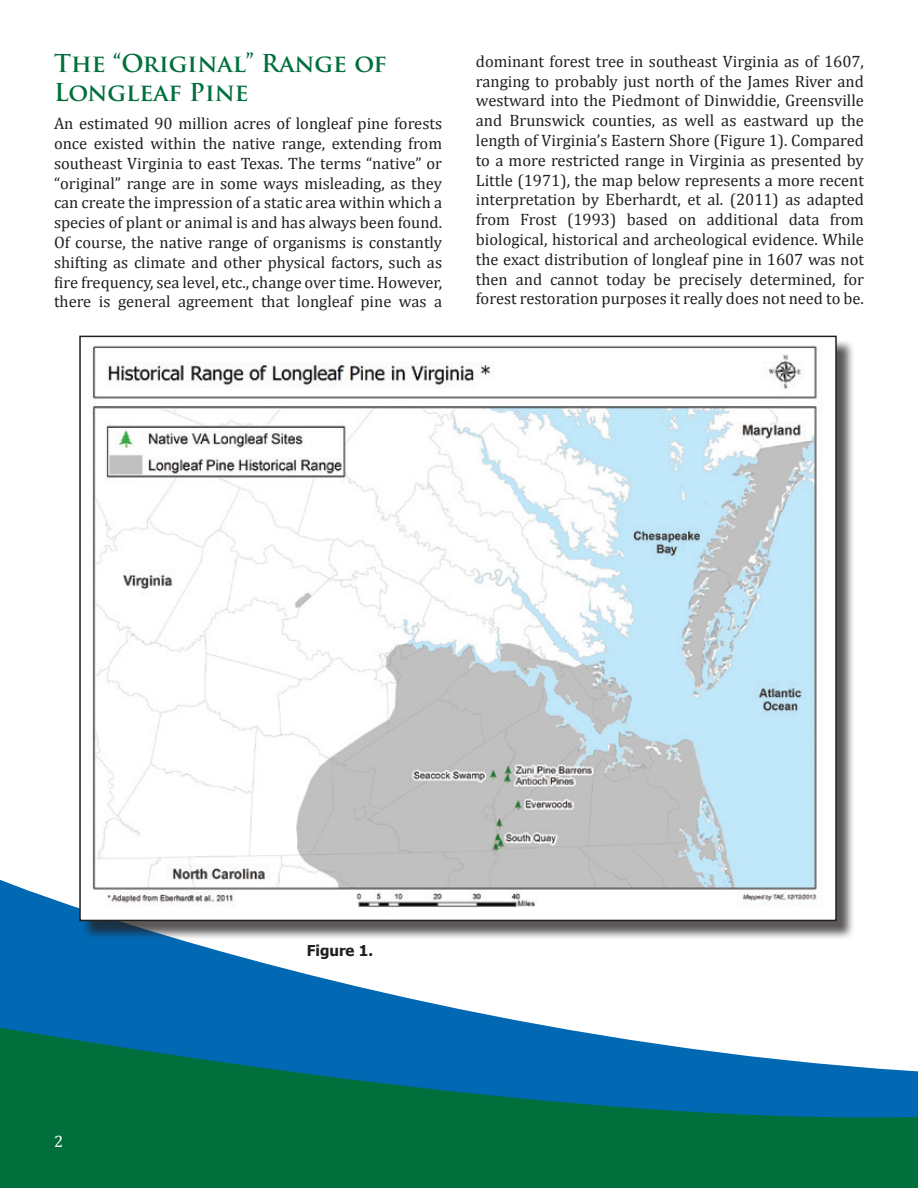
<style>
.page{position:relative;width:918px;height:1188px;background:#fff}
.page>*{position:absolute;margin:0;border:0;box-sizing:border-box;transform-origin:0 0}
.t1{font:700 24px/28.8px "Trajan Pro";color:#006f3c}
.t2{font:16.5px/19.8px "Cambria";color:#231f20;text-align:justify}
.t3{font:16.5px "Cambria";color:#fff}
.t4{font:700 15px "Tahoma";color:#231f20}
</style>
<div class="page">
<svg style="left:0;top:879px;width:364px;height:109px"></svg>
<svg style="left:0;top:988px;width:918px;height:200px;background:#258181"></svg>
<div style="left:82px;top:338px;width:773px;height:602px;background:#231f20;opacity:.75"></div>
<img style="left:82px;top:339px;width:752px;height:579px">
<h1 class="t1" style="left:54px;top:49px;width:335px">The “Original” Range of<br>Longleaf Pine</h1>
<p class="t2" style="left:54px;top:114px;width:390px">An estimated 90 million acres of longleaf pine forests once existed within the native range, extending from southeast Virginia to east Texas. The terms “native” or “original” range are in some ways misleading, as they can create the impression of a static area within which a species of plant or animal is and has always been found.<br>Of course, the native range of organisms is constantly shifting as climate and other physical factors, such as fire frequency, sea level, etc., change over time. However, there is general agreement that longleaf pine was a</p>
<p class="t2" style="left:476px;top:51px;width:390px">dominant forest tree in southeast Virginia as of 1607, ranging to probably just north of the James River and westward into the Piedmont of Dinwiddie, Greensville and Brunswick counties, as well as eastward up the length of Virginia’s Eastern Shore (Figure 1). Compared to a more restricted range in Virginia as presented by Little (1971), the map below represents a more recent interpretation by Eberhardt, et al. (2011) as adapted from Frost (1993) based on additional data from biological, historical and archeological evidence. While the exact distribution of longleaf pine in 1607 was not then and cannot today be precisely determined, for forest restoration purposes it really does not need to be.</p>
<p class="t3" style="left:54px;top:1131px;width:11px">2</p>
<p class="t4" style="left:307px;top:940px;width:68px">Figure 1.</p>
</div>
